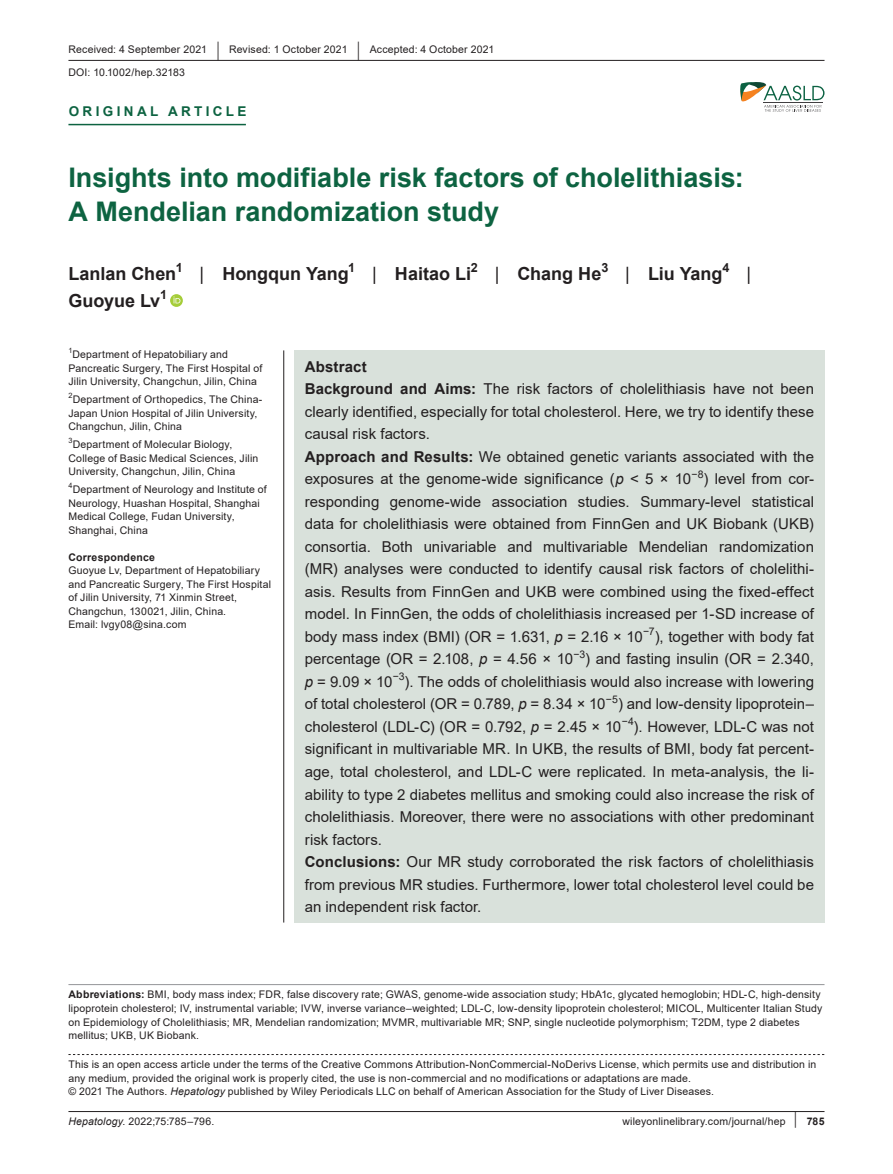
<style>
.page{position:relative;width:893px;height:1174px;background:#fff}
.page>*{position:absolute;margin:0;border:0;box-sizing:border-box;transform-origin:0 0}
.t1{font:700 27px/34.5px "Arial";color:#0d6341}
.t2{font:700 18px/27px "Arial";color:#231f20}
.t3{font:15px/22.5px "Arial";letter-spacing:.005em;color:#231f20}
.t4{font:700 13.5px "Arial";letter-spacing:.25em;color:#0d6341}
.t5{font:10.5px/13.5px "Arial";letter-spacing:.015em;color:#231f20}
.t6{font:700 10.5px "Arial";letter-spacing:.02em;color:#231f20}
.t7{font:7.35px "Arial";color:#231f20}
.s1{font-size:19.5px}
.s2{font-weight:400}
.s3{font-weight:700}
.s4{font-style:italic}
.s5{font-size:17.4px}
</style>
<div class="page">
<hr style="left:68px;top:1111px;width:756px;height:1px;background:#231f20">
<svg style="left:740px;top:82px;width:84px;height:30px"></svg>
<hr style="left:68px;top:60px;width:756px;height:1px;background:#231f20">
<hr style="left:68px;top:124px;width:178px;height:1px;background:#0d6341">
<svg style="left:170px;top:294px;width:13px;height:13px"></svg>
<svg style="left:173px;top:296px;width:7px;height:7px"></svg>
<svg style="left:68px;top:1054px;width:756px;height:1px"></svg>
<hr style="left:68px;top:984px;width:756px;height:1px;background:#939598">
<div style="left:294px;top:350px;width:530px;height:572px;background:#d9e1db"></div>
<hr style="left:283px;top:350px;width:1px;height:572px;background:#231f20">
<p class="t5" style="left:68px;top:38px;width:427px;line-height:22.5px">Received: 4 September 2021 <span class="s1">|</span> Revised: 1 October 2021 <span class="s1">|</span> Accepted: 4 October 2021<br>DOI: 10.1002/hep.32183</p>
<p class="t4" style="left:69px;top:102px;width:179px">ORIGINAL ARTICLE</p>
<h1 class="t1" style="left:68px;top:160px;width:677px">Insights into modifiable risk factors of cholelithiasis:<br>A Mendelian randomization study</h1>
<h2 class="t2" style="left:68px;top:260px;width:684px">Lanlan Chen<sup>1</sup> <span class="s2">|</span> Hongqun Yang<sup>1</sup> <span class="s2">|</span> Haitao Li<sup>2</sup> <span class="s2">|</span> Chang He<sup>3</sup> <span class="s2">|</span> Liu Yang<sup>4</sup> <span class="s2">|<br></span>Guoyue Lv<sup>1</sup></h2>
<p class="t7" style="left:68px;top:346px;width:6px">1</p>
<p class="t5" style="left:68px;top:347px;width:195px;text-indent:4px">Department of Hepatobiliary and<br>Pancreatic Surgery, The First Hospital of<br>Jilin University, Changchun, Jilin, China</p>
<p class="t7" style="left:68px;top:391px;width:6px">2</p>
<p class="t5" style="left:68px;top:392px;width:195px;text-indent:4px">Department of Orthopedics, The China-<br>Japan Union Hospital of Jilin University,<br>Changchun, Jilin, China</p>
<p class="t5" style="left:68px;top:437px;width:191px"><sup>3</sup>Department of Molecular Biology,<br>College of Basic Medical Sciences, Jilin<br>University, Changchun, Jilin, China</p>
<p class="t5" style="left:68px;top:482px;width:200px"><sup>4</sup>Department of Neurology and Institute of Neurology, Huashan Hospital, Shanghai Medical College, Fudan University, Shanghai, China</p>
<p class="t6" style="left:68px;top:549px;width:88px">Correspondence</p>
<p class="t5" style="left:68px;top:563px;width:204px">Guoyue Lv, Department of Hepatobiliary and Pancreatic Surgery, The First Hospital of Jilin University, 71 Xinmin Street, Changchun, 130021, Jilin, China.<br>Email: lvgy08@sina.com</p>
<p class="t3" style="left:305px;top:355px;width:511px"><span class="s3">Abstract<br>Background and Aims:</span> The risk factors of cholelithiasis have not been clearly identified, especially for total cholesterol. Here, we try to identify these causal risk factors.<br><span class="s3">Approach and Results:</span> We obtained genetic variants associated with the exposures at the genome-wide significance (<span class="s4">p</span> &lt; 5 × 10</p>
<p class="t5" style="left:692px;top:467px;width:14px">−8</p>
<p class="t3" style="left:305px;top:468px;width:511px;text-align:justify;text-indent:399px">) level from cor&shy;responding genome-wide association studies. Summary-level statistical data for cholelithiasis were obtained from FinnGen and UK Biobank (UKB) consortia. Both univariable and multivariable Mendelian randomization (MR) analyses were conducted to identify causal risk factors of cholelithi&shy;asis. Results from FinnGen and UKB were combined using the fixed-effect model. In FinnGen, the odds of cholelithiasis increased per 1-SD increase of body mass index (BMI) (OR = 1.631, <span class="s4">p</span> = 2.16 × 10</p>
<p class="t5" style="left:643px;top:624px;width:13px">−7</p>
<h3 class="t3" style="left:655px;top:625px;width:161px">), together with body fat</h3>
<h3 class="t3" style="left:305px;top:648px;width:270px">percentage (OR = 2.108, <span class="s4">p</span> = 4.56 × 10</h3>
<p class="t5" style="left:573px;top:647px;width:13px">−3</p>
<h3 class="t3" style="left:585px;top:648px;width:230px">) and fasting insulin (OR = 2.340,</h3>
<h3 class="t3" style="left:305px;top:670px;width:89px"><span class="s4">p</span> = 9.09 × 10</h3>
<p class="t5" style="left:393px;top:669px;width:13px">−3</p>
<h3 class="t3" style="left:305px;top:670px;width:511px;text-indent:100px">). The odds of cholelithiasis would also increase with lowering of total cholesterol (OR = 0.789, <span class="s4">p</span> = 8.34 × 10</h3>
<p class="t5" style="left:606px;top:692px;width:14px">−5</p>
<h3 class="t3" style="left:305px;top:693px;width:511px;text-indent:313px">) and low-density lipoprotein– cholesterol (LDL-C) (OR = 0.792, <span class="s4">p</span> = 2.45 × 10</h3>
<p class="t5" style="left:622px;top:714px;width:14px">−4</p>
<p class="t3" style="left:305px;top:715px;width:511px;text-indent:329px">). However, LDL-C was not significant in multivariable MR. In UKB, the results of BMI, body fat percent&shy;age, total cholesterol, and LDL-C were replicated. In meta-analysis, the li&shy;ability to type 2 diabetes mellitus and smoking could also increase the risk of cholelithiasis. Moreover, there were no associations with other predominant risk factors.<br><span class="s3">Conclusions:</span> Our MR study corroborated the risk factors of cholelithiasis from previous MR studies. Furthermore, lower total cholesterol level could be an independent risk factor.</p>
<p class="t5" style="left:68px;top:988px;width:755px"><span class="s3">Abbreviations:</span> BMI, body mass index; FDR, false discovery rate; GWAS, genome-wide association study; HbA1c, glycated hemoglobin; HDL-C, high-density lipoprotein cholesterol; IV, instrumental variable; IVW, inverse variance–weighted; LDL-C, low-density lipoprotein cholesterol; MICOL, Multicenter Italian Study on Epidemiology of Cholelithiasis; MR, Mendelian randomization; MVMR, multivariable MR; SNP, single nucleotide polymorphism; T2DM, type 2 diabetes mellitus; UKB, UK Biobank.</p>
<p class="t5" style="left:68px;top:1057px;width:749px">This is an open access article under the terms of the Creative Commons Attribution-NonCommercial-NoDerivs License, which permits use and distribution in any medium, provided the original work is properly cited, the use is non-commercial and no modifications or adaptations are made.<br>© 2021 The Authors. <span class="s4">Hepatology</span> published by Wiley Periodicals LLC on behalf of American Association for the Study of Liver Diseases.</p>
<p class="t5" style="left:68px;top:1114px;width:148px"><span class="s4">Hepatology</span>. 2022;75:785–796.</p>
<p class="t5" style="left:622px;top:1114px;width:204px">wileyonlinelibrary.com/journal/hep <span class="s5">|</span> <span class="s3">785</span></p>
</div>
